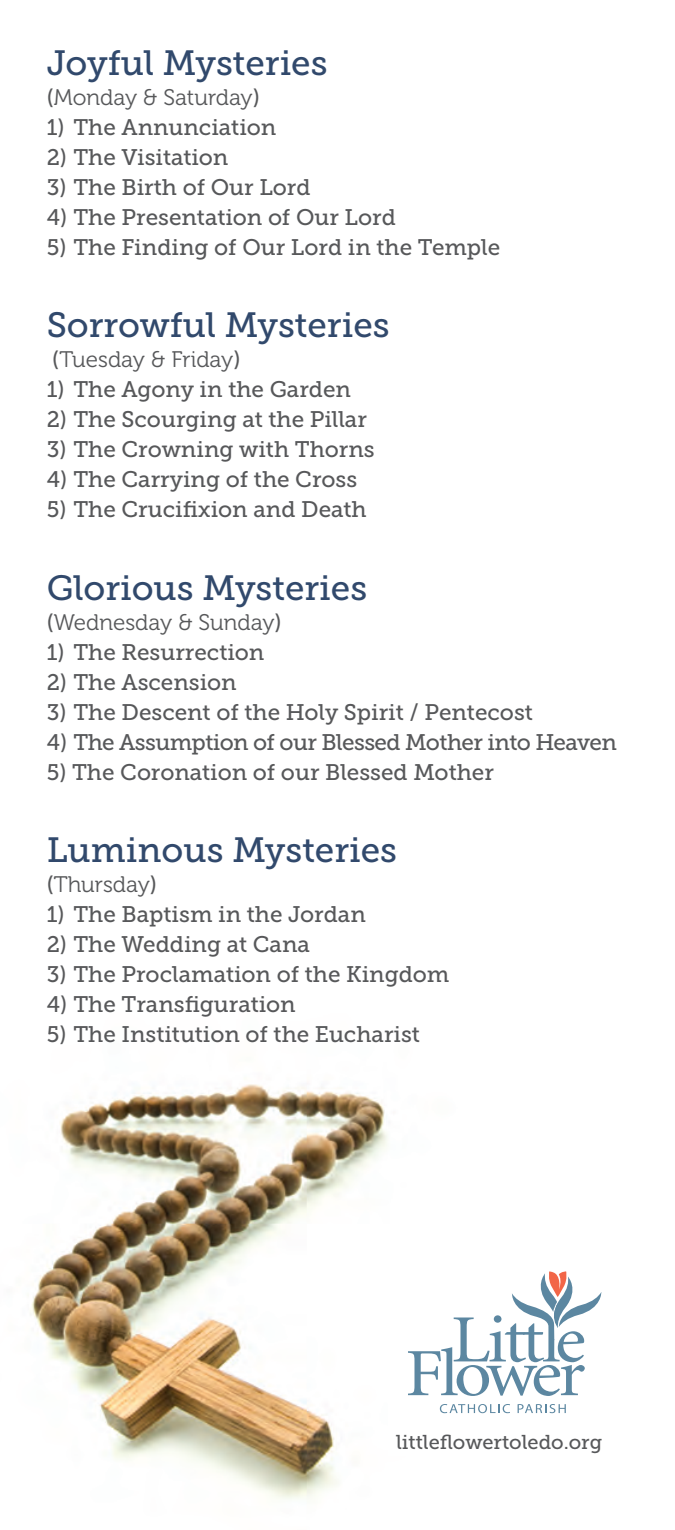
<style>
.page{position:relative;width:675px;height:1530px;background:#fff}
.page>*{position:absolute;margin:0;border:0;box-sizing:border-box;transform-origin:0 0}
.t1{font:35px "Museo Slab 500";color:#31496c}
.t2{font:22.5px "Museo Slab 500";color:#57585a}
.t3{font:22.5px "Museo 300";color:#57585a}
.t4{font:22.5px "Museo Slab 500";letter-spacing:-.025em;color:#57585a}
.t5{font:20px "Museo Slab 500";color:#57585a}
.s1{font-family:"Museo Slab 500"}
</style>
<div class="page">
<img style="left:30px;top:1084px;width:357px;height:415px">
<svg style="left:440px;top:1404px;width:70px;height:9px"></svg>
<svg style="left:518px;top:1404px;width:48px;height:9px"></svg>
<svg style="left:408px;top:1271px;width:194px;height:125px"></svg>
<h1 class="t1" style="left:47px;top:50px;width:282px">Joyful Mysteries</h1>
<p class="t3" style="left:47px;top:89px;width:215px"><span class="s1">(</span>Monday &amp; Saturday<span class="s1">)</span></p>
<p class="t2" style="left:47px;top:119px;width:231px">1) The Annunciation</p>
<p class="t2" style="left:47px;top:149px;width:183px">2) The Visitation</p>
<p class="t2" style="left:47px;top:179px;width:265px">3) The Birth of Our Lord</p>
<p class="t2" style="left:47px;top:209px;width:351px">4) The Presentation of Our Lord</p>
<p class="t2" style="left:47px;top:239px;width:455px">5) The Finding of Our Lord in the Temple</p>
<h1 class="t1" style="left:47px;top:312px;width:345px">Sorrowful Mysteries</h1>
<p class="t3" style="left:52px;top:351px;width:190px"><span class="s1">(</span>Tuesday &amp; Friday<span class="s1">)</span></p>
<p class="t2" style="left:47px;top:381px;width:306px">1) The Agony in the Garden</p>
<p class="t2" style="left:47px;top:411px;width:322px">2) The Scourging at the Pillar</p>
<p class="t2" style="left:47px;top:441px;width:330px">3) The Crowning with Thorns</p>
<p class="t2" style="left:47px;top:471px;width:312px">4) The Carrying of the Cross</p>
<p class="t2" style="left:47px;top:501px;width:322px">5) The Crucifixion and Death</p>
<h1 class="t1" style="left:47px;top:575px;width:322px">Glorious Mysteries</h1>
<p class="t3" style="left:47px;top:614px;width:236px"><span class="s1">(</span>Wednesday &amp; Sunday<span class="s1">)</span></p>
<p class="t2" style="left:47px;top:644px;width:219px">1) The Resurrection</p>
<p class="t2" style="left:47px;top:674px;width:192px">2) The Ascension</p>
<p class="t2" style="left:47px;top:704px;width:488px">3) The Descent of the Holy Spirit / Pentecost</p>
<p class="t4" style="left:47px;top:734px;width:572px">4) The Assumption of our Blessed Mother into Heaven</p>
<p class="t2" style="left:47px;top:764px;width:449px">5) The Coronation of our Blessed Mother</p>
<h1 class="t1" style="left:47px;top:837px;width:352px">Luminous Mysteries</h1>
<p class="t3" style="left:47px;top:876px;width:112px"><span class="s1">(</span>Thursday<span class="s1">)</span></p>
<p class="t2" style="left:47px;top:906px;width:321px">1) The Baptism in the Jordan</p>
<p class="t2" style="left:47px;top:936px;width:265px">2) The Wedding at Cana</p>
<p class="t2" style="left:47px;top:966px;width:404px">3) The Proclamation of the Kingdom</p>
<p class="t2" style="left:47px;top:996px;width:251px">4) The Transfiguration</p>
<p class="t2" style="left:47px;top:1026px;width:375px">5) The Institution of the Eucharist</p>
<p class="t5" style="left:396px;top:1435px;width:208px">littleflowertoledo.org</p>
</div>
